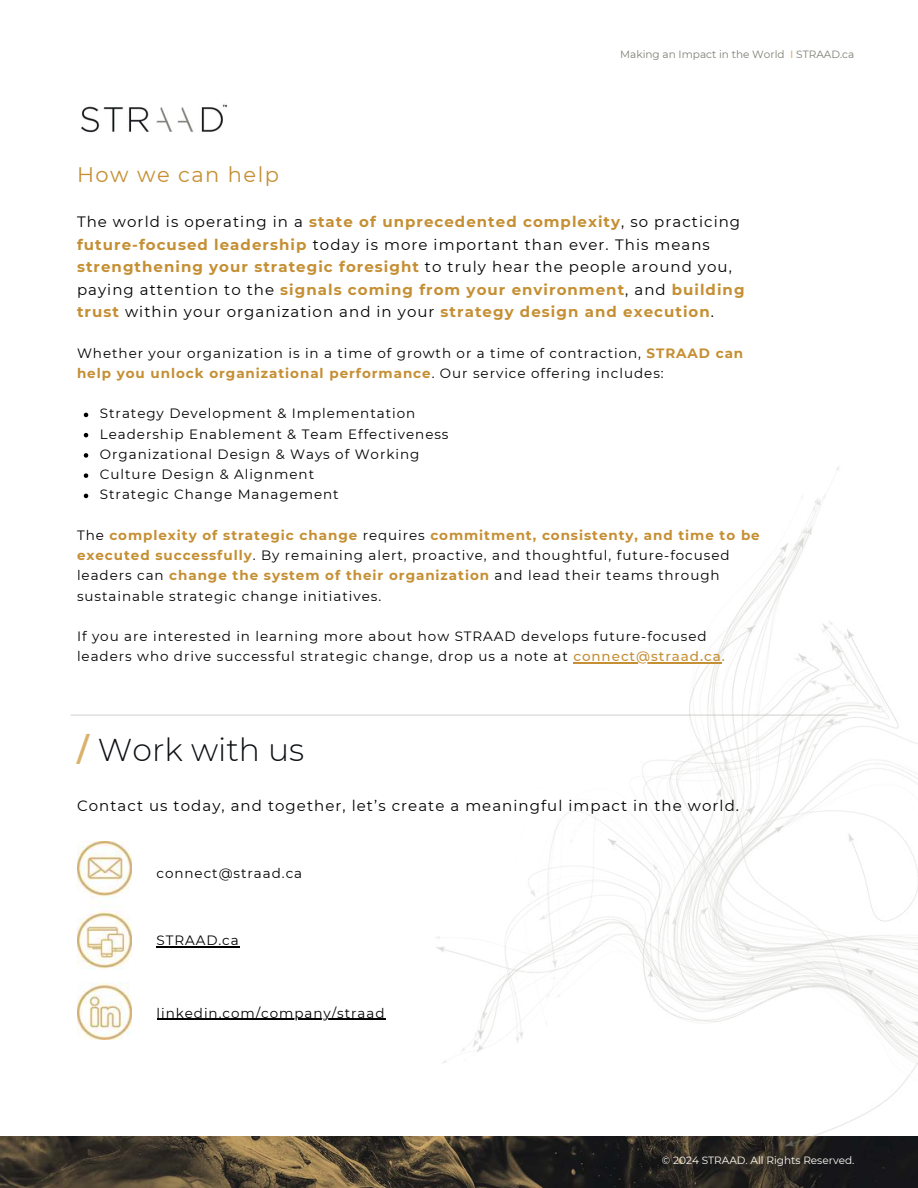
<style>
.page{position:relative;width:918px;height:1188px;background:#fff}
.page>*{position:absolute;margin:0;border:0;box-sizing:border-box;transform-origin:0 0}
.t1{font:300 31.5px "Montserrat";color:#0d1013}
.t2{font:21px "Montserrat";letter-spacing:.07em;color:#c58f33}
.t3{font:700 15px/22.5px "Montserrat";letter-spacing:.07em;color:#c58f33}
.t4{font:15px "Montserrat";letter-spacing:.07em;color:#000}
.t5{font:13.5px/20.2px "Montserrat";letter-spacing:.07em;color:#000}
.t6{font:10.5px "Montserrat";color:#7f7f73}
.t7{font:10.5px "Montserrat";color:#fffcf6}
.s1{font-weight:500;color:#dab26c}
.s2{font-weight:400;color:#000}
.s3{font-weight:700;color:#c58f33}
.s4{font-weight:500;color:#c58f33}
.s5{font-weight:600;color:#dab26c}
</style>
<div class="page">
<img style="left:0;top:1136px;width:434px;height:52px">
<img style="left:434px;top:466px;width:484px;height:722px">
<img style="left:77px;top:841px;width:54px;height:198px">
<svg style="left:84px;top:413px;width:4px;height:4px"></svg>
<svg style="left:84px;top:433px;width:4px;height:4px"></svg>
<svg style="left:84px;top:453px;width:4px;height:5px"></svg>
<svg style="left:84px;top:473px;width:4px;height:5px"></svg>
<svg style="left:84px;top:494px;width:4px;height:4px"></svg>
<hr style="left:573px;top:662px;width:149px;height:2px;background:#c58f33">
<hr style="left:157px;top:946px;width:83px;height:1px;background:#000">
<hr style="left:157px;top:1019px;width:228px;height:1px;background:#000">
<img style="left:81px;top:104px;width:147px;height:29px">
<hr style="left:71px;top:715px;width:776px;height:1px;background:#acafa6">
<p class="t6" style="left:620px;top:47px;width:236px">Making an Impact in the World <span class="s1">I</span> STRAAD.ca</p>
<h2 class="t2" style="left:77px;top:160px;width:204px">How we can help</h2>
<p class="t3" style="left:77px;top:210px;width:669px"><span class="s2">The world is operating in a</span> state of unprecedented complexity<span class="s2">, so practicing </span>future-focused leadership <span class="s2">today is more important than ever. This means </span>strengthening your strategic foresight <span class="s2">to truly hear the people around you, paying attention to the</span> signals coming from your environment<span class="s2">, and</span> building trust <span class="s2">within your organization and in your</span> strategy design and execution<span class="s2">.</span></p>
<p class="t5" style="left:77px;top:342px;width:668px">Whether your organization is in a time of growth or a time of contraction, <span class="s3">STRAAD can help you unlock organizational performance</span>. Our service offering includes:</p>
<p class="t5" style="left:100px;top:403px;width:350px">Strategy Development &amp; Implementation Leadership Enablement &amp; Team Effectiveness Organizational Design &amp; Ways of Working Culture Design &amp; Alignment<br>Strategic Change Management</p>
<p class="t5" style="left:77px;top:524px;width:684px">The <span class="s3">complexity of strategic change</span> requires <span class="s3">commitment, consistenty, and time to be executed successfully</span>. By remaining alert, proactive, and thoughtful, future-focused leaders can <span class="s3">change the system of their organization</span> and lead their teams through sustainable strategic change initiatives.</p>
<p class="t5" style="left:77px;top:626px;width:649px">If you are interested in learning more about how STRAAD develops future-focused leaders who drive successful strategic change, drop us a note at <span class="s4">connect@straad.ca.</span></p>
<h1 class="t1" style="left:77px;top:729px;width:229px"><span class="s5">/</span> Work with us</h1>
<p class="t4" style="left:77px;top:795px;width:664px">Contact us today, and together, let’s create a meaningful impact in the world.</p>
<p class="t5" style="left:157px;top:863px;width:147px">connect@straad.ca</p>
<p class="t5" style="left:157px;top:930px;width:84px">STRAAD.ca</p>
<p class="t5" style="left:157px;top:1002px;width:230px">linkedin.com/company/straad</p>
<p class="t7" style="left:662px;top:1153px;width:194px">© 2024 STRAAD. All Rights Reserved.</p>
</div>
